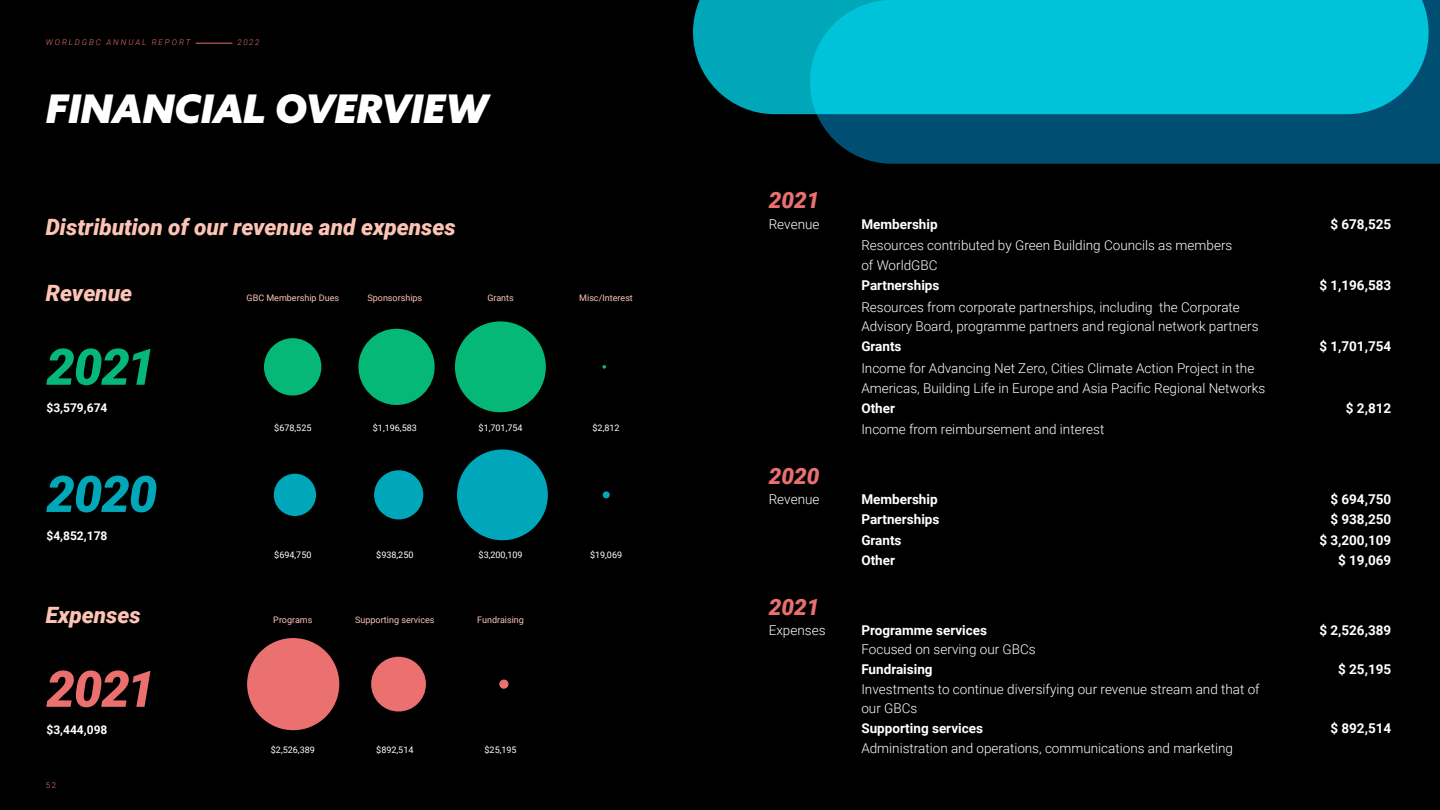
<style>
.page{position:relative;width:1440px;height:810px;background:#000}
.page>*{position:absolute;margin:0;border:0;box-sizing:border-box;transform-origin:0 0}
.t1{font:italic 900 50.4px "Roboto";color:#05b779}
.t2{font:italic 900 50.4px "Roboto";color:#ea706f}
.t3{font:italic 900 50.4px "Roboto";color:#00a7b9}
.t4{font:italic 900 39.45px "Azo Sans";color:#fff}
.t5{font:italic 900 22.5px "Roboto";color:#fdc3b5}
.t6{font:italic 900 22.5px "Roboto";color:#ea706f}
.t7{font:300 13.5px/19.5px "Roboto";color:#fff}
.t8{font:700 13.5px "Roboto";color:#fff}
.t9{font:700 12px "Roboto";color:#fff}
.t10{font:9px "Roboto";color:#fff}
.t11{font:9px "Roboto";color:#fdc3b5}
.t12{font:italic 300 8.02px "Roboto";letter-spacing:.235em;color:#ea706f}
.t13{font:300 8.02px "Roboto";color:#ea706f}
</style>
<div class="page">
<svg style="left:693px;top:0;width:117px;height:114px;background:#0092a2"></svg>
<svg style="left:810px;top:0;width:630px;height:164px;background:#009bb5"></svg>
<div style="left:247px;top:638px;width:92px;height:92px;background:#eb7070;border-radius:46px"></div>
<div style="left:371px;top:657px;width:55px;height:55px;background:#eb7070;border-radius:27px"></div>
<div style="left:499px;top:680px;width:9px;height:9px;background:#eb7070;border-radius:5px"></div>
<div style="left:264px;top:338px;width:57px;height:58px;background:#05b878;border-radius:29px"></div>
<div style="left:358px;top:329px;width:77px;height:76px;background:#05b878;border-radius:38px"></div>
<div style="left:455px;top:321px;width:91px;height:91px;background:#05b878;border-radius:45px"></div>
<svg style="left:602px;top:365px;width:4px;height:4px"></svg>
<div style="left:274px;top:474px;width:42px;height:42px;background:#00a6ba;border-radius:21px"></div>
<div style="left:374px;top:470px;width:49px;height:49px;background:#00a6ba;border-radius:25px"></div>
<div style="left:457px;top:449px;width:91px;height:91px;background:#00a6ba;border-radius:45px"></div>
<div style="left:603px;top:491px;width:7px;height:7px;background:#00a6ba;border-radius:4px"></div>
<hr style="left:196px;top:43px;width:36px;height:1px;background:#ea706f">
<p class="t12" style="left:46px;top:37px;width:146px">WORLDGBC ANNUAL REPORT</p>
<p class="t12" style="left:237px;top:37px;width:24px">2022</p>
<h2 class="t4" style="left:46px;top:82px;width:444px">FINANCIAL OVERVIEW</h2>
<h3 class="t5" style="left:46px;top:211px;width:411px">Distribution of our revenue and expenses</h3>
<h3 class="t5" style="left:46px;top:277px;width:88px">Revenue</h3>
<h1 class="t1" style="left:46px;top:332px;width:111px">2021</h1>
<p class="t9" style="left:46px;top:400px;width:62px">$3,579,674</p>
<h1 class="t3" style="left:46px;top:459px;width:112px">2020</h1>
<p class="t9" style="left:46px;top:528px;width:62px">$4,852,178</p>
<h3 class="t5" style="left:46px;top:599px;width:97px">Expenses</h3>
<h1 class="t2" style="left:46px;top:654px;width:111px">2021</h1>
<p class="t9" style="left:46px;top:722px;width:62px">$3,444,098</p>
<p class="t13" style="left:46px;top:779px;width:12px">52</p>
<p class="t11" style="left:247px;top:291px;width:94px">GBC Membership Dues</p>
<p class="t11" style="left:367px;top:291px;width:56px">Sponsorships</p>
<p class="t10" style="left:274px;top:421px;width:39px">$678,525</p>
<p class="t10" style="left:373px;top:421px;width:45px">$1,196,583</p>
<p class="t10" style="left:274px;top:548px;width:39px">$694,750</p>
<p class="t11" style="left:273px;top:613px;width:41px">Programs</p>
<p class="t10" style="left:376px;top:548px;width:39px">$938,250</p>
<p class="t11" style="left:355px;top:613px;width:81px">Supporting services</p>
<p class="t10" style="left:271px;top:743px;width:45px">$2,526,389</p>
<p class="t10" style="left:376px;top:743px;width:39px">$892,514</p>
<p class="t11" style="left:487px;top:291px;width:28px">Grants</p>
<p class="t10" style="left:479px;top:421px;width:45px">$1,701,754</p>
<p class="t10" style="left:479px;top:548px;width:45px">$3,200,109</p>
<p class="t11" style="left:477px;top:613px;width:48px">Fundraising</p>
<p class="t10" style="left:485px;top:743px;width:34px">$25,195</p>
<p class="t11" style="left:579px;top:291px;width:55px">Misc/Interest</p>
<p class="t10" style="left:593px;top:421px;width:29px">$2,812</p>
<p class="t10" style="left:590px;top:548px;width:34px">$19,069</p>
<h3 class="t6" style="left:769px;top:185px;width:52px">2021</h3>
<p class="t7" style="left:769px;top:213px;width:52px">Revenue</p>
<p class="t8" style="left:861px;top:214px;width:78px">Membership</p>
<p class="t7" style="left:861px;top:235px;width:372px">Resources contributed by Green Building Councils as members of WorldGBC</p>
<p class="t8" style="left:861px;top:276px;width:80px">Partnerships</p>
<p class="t7" style="left:861px;top:297px;width:399px">Resources from corporate partnerships, including the Corporate<br>Advisory Board, programme partners and regional network partners</p>
<p class="t8" style="left:861px;top:337px;width:42px">Grants</p>
<p class="t7" style="left:861px;top:358px;width:405px">Income for Advancing Net Zero, Cities Climate Action Project in the<br>Americas, Building Life in Europe and Asia Pacific Regional Networks</p>
<p class="t8" style="left:861px;top:398px;width:35px">Other</p>
<p class="t7" style="left:861px;top:419px;width:244px">Income from reimbursement and interest</p>
<p class="t8" style="left:1330px;top:214px;width:62px">$ 678,525</p>
<p class="t8" style="left:1319px;top:276px;width:73px">$ 1,196,583</p>
<p class="t8" style="left:1319px;top:337px;width:73px">$ 1,701,754</p>
<p class="t8" style="left:1346px;top:398px;width:47px">$ 2,812</p>
<h3 class="t6" style="left:769px;top:460px;width:52px">2020</h3>
<p class="t7" style="left:769px;top:489px;width:52px">Revenue</p>
<p class="t8" style="left:861px;top:490px;width:78px">Membership</p>
<p class="t8" style="left:1330px;top:490px;width:62px">$ 694,750</p>
<p class="t8" style="left:861px;top:510px;width:80px">Partnerships</p>
<p class="t8" style="left:1330px;top:510px;width:62px">$ 938,250</p>
<p class="t8" style="left:861px;top:530px;width:42px">Grants</p>
<p class="t8" style="left:1319px;top:530px;width:73px">$ 3,200,109</p>
<p class="t8" style="left:861px;top:551px;width:35px">Other</p>
<p class="t8" style="left:1338px;top:551px;width:55px">$ 19,069</p>
<h3 class="t6" style="left:769px;top:591px;width:52px">2021</h3>
<p class="t7" style="left:769px;top:620px;width:58px">Expenses</p>
<p class="t8" style="left:861px;top:620px;width:127px">Programme services</p>
<p class="t7" style="left:861px;top:639px;width:176px">Focused on serving our GBCs</p>
<p class="t8" style="left:1319px;top:620px;width:73px">$ 2,526,389</p>
<p class="t8" style="left:861px;top:660px;width:73px">Fundraising</p>
<p class="t7" style="left:861px;top:679px;width:400px">Investments to continue diversifying our revenue stream and that of our GBCs</p>
<p class="t8" style="left:861px;top:719px;width:123px">Supporting services</p>
<p class="t7" style="left:861px;top:738px;width:373px">Administration and operations, communications and marketing</p>
<p class="t8" style="left:1338px;top:660px;width:55px">$ 25,195</p>
<p class="t8" style="left:1330px;top:719px;width:62px">$ 892,514</p>
</div>
